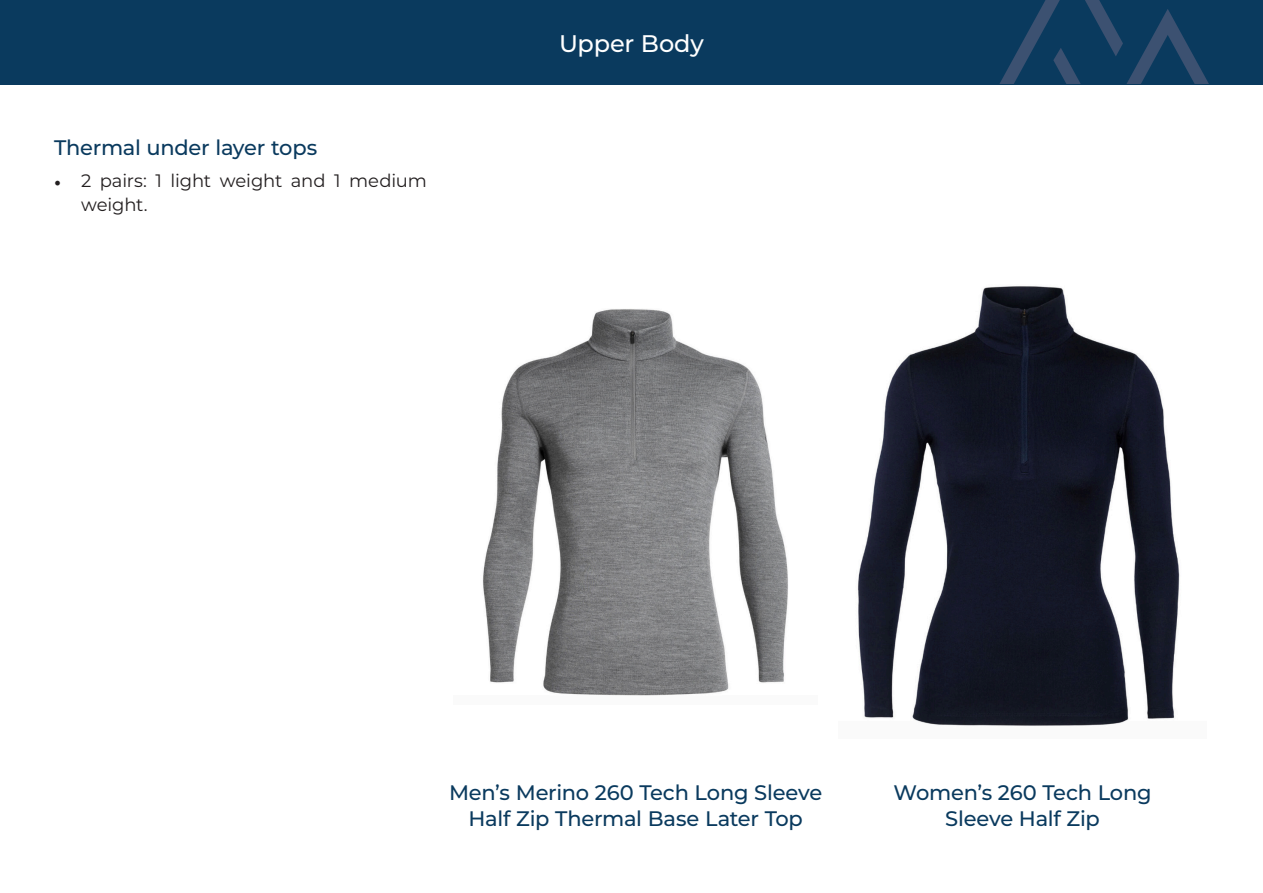
<style>
.page{position:relative;width:1263px;height:893px;background:#fff}
.page>*{position:absolute;margin:0;border:0;box-sizing:border-box;transform-origin:0 0}
.t1{font:500 24px "Montserrat";letter-spacing:-.005em;color:#fff}
.t2{font:500 21px/25.2px "Montserrat";letter-spacing:-.01em;color:#0a3a5e;text-align:center}
.t3{font:18px/24px "Montserrat";letter-spacing:-.01em;color:#231f20}
.s1{font-family:"Minion Pro"}
</style>
<div class="page">
<div style="left:0;top:0;width:1263px;height:84px;background:#0a3a5e"></div>
<svg style="left:999px;top:0;width:210px;height:84px"></svg>
<img style="left:483px;top:309px;width:305px;height:387px">
<img style="left:857px;top:286px;width:323px;height:440px">
<p class="t2" style="left:54px;top:134px;width:265px">Thermal under layer tops</p>
<p class="t3" style="left:81px;top:168px;width:347px;text-indent:-27px"><span class="s1">•</span> 2 pairs: 1 light weight and 1 medium weight.</p>
<p class="t1" style="left:559px;top:27px;width:146px">Upper Body</p>
<p class="t2" style="left:449px;top:779px;width:375px">Men’s Merino 260 Tech Long Sleeve<br>Half Zip Thermal Base Later Top</p>
<p class="t2" style="left:893px;top:779px;width:260px">Women’s 260 Tech Long</p>
<p class="t2" style="left:945px;top:805px;width:156px">Sleeve Half Zip</p>
</div>
